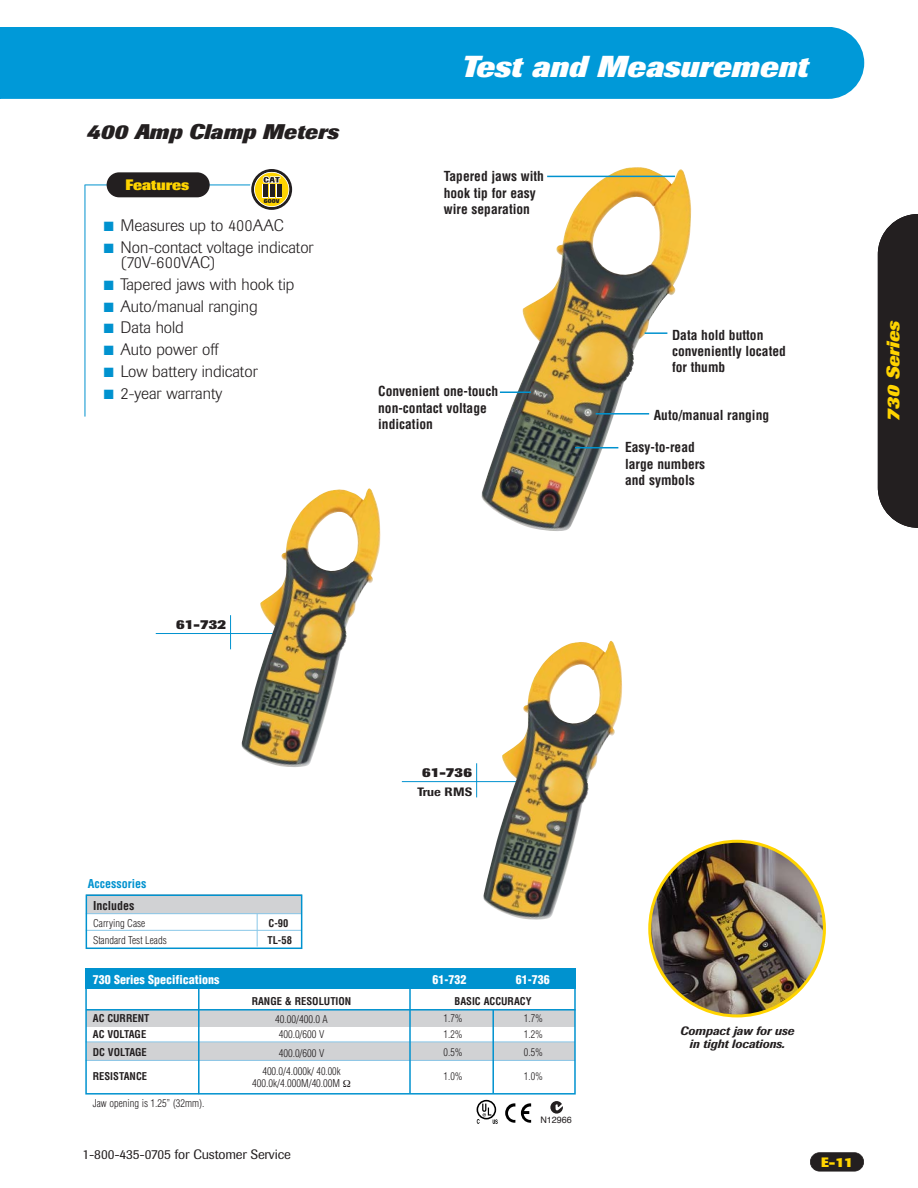
<style>
.page{position:relative;width:918px;height:1188px;background:#fff}
.page>*{position:absolute;margin:0;border:0;box-sizing:border-box;transform-origin:0 0}
.t1{font:italic 800 30px "Imago";color:#fff}
.t2{font:italic 800 21px "Imago";color:#231f20}
.t3{font:italic 800 18px "Imago";color:#ffd400}
.t4{font:300 16.5px/15px "Imago";color:#231f20}
.t5{font:800 15px "Imago";color:#ffd400}
.t6{font:700 condensed 13.5px/16.2px "Helvetica";color:#231f20}
.t7{font:13.5px "Imago";letter-spacing:-.01em;color:#231f20}
.t8{font:800 13.5px "Imago";color:#231f20}
.t9{font:800 13.5px "Imago";color:#ffd400}
.t10{font:900 condensed 12px "Helvetica";color:#fff}
.t11{font:italic 500 12px/12.8px "Imago";color:#231f20;text-align:center}
.t12{font:700 condensed 12px "Helvetica";color:#0092cf}
.t13{font:700 condensed 12px "Helvetica";color:#231f20}
.t14{font:500 12px "Imago";color:#231f20}
.t15{font:300 condensed 10.5px "Helvetica";color:#231f20}
.t16{font:700 condensed 10.5px "Helvetica";color:#231f20}
.t17{font:300 condensed 10.5px "Helvetica";color:#231f20;scale:.96 1}
.t18{font:9px "Helvetica";color:#231f20}
.t19{font:800 6.3px "Imago";color:#231f20}
.s1{color:#0092cf}
.s2{font-size:5.55px}
</style>
<div class="page">
<div style="left:1px;top:27px;width:863px;height:72px;background:#0099d8"></div>
<div style="left:878px;top:214px;width:40px;height:314px;background:#231f20"></div>
<div style="left:810px;top:1153px;width:54px;height:18px;background:#231f20;border-radius:9px"></div>
<div style="left:810px;top:1152px;width:54px;height:20px;border:2px solid #231f20;border-radius:10px"></div>
<svg style="left:0;top:27px;width:1px;height:72px"></svg>
<svg style="left:505px;top:1103px;width:10px;height:20px"></svg>
<svg style="left:521px;top:1103px;width:10px;height:20px"></svg>
<div style="left:477px;top:1100px;width:19px;height:19px;border:2px solid #000;border-radius:50%"></div>
<svg style="left:477px;top:1104px;width:21px;height:20px"></svg>
<svg style="left:550px;top:1101px;width:13px;height:13px"></svg>
<svg style="left:555px;top:1102px;width:8px;height:9px"></svg>
<hr style="left:85px;top:185px;width:1px;height:232px;background:#0092cf">
<hr style="left:85px;top:185px;width:180px;height:1px;background:#0092cf">
<div style="left:107px;top:172px;width:103px;height:25px;background:#231f20;border-radius:12px"></div>
<hr style="left:156px;top:633px;width:130px;height:1px;background:#0092cf">
<hr style="left:230px;top:615px;width:1px;height:34px;background:#0092cf">
<div style="left:86px;top:894px;width:215px;height:20px;background:#d1d2d4"></div>
<hr style="left:86px;top:913px;width:216px;height:1px;background:#8ac7e8">
<hr style="left:86px;top:930px;width:216px;height:1px;background:#8ac7e8">
<hr style="left:257px;top:914px;width:1px;height:33px;background:#8ac7e8">
<div style="left:86px;top:895px;width:216px;height:54px;border:2px solid #0092cf"></div>
<img style="left:241px;top:488px;width:140px;height:279px">
<hr style="left:402px;top:781px;width:131px;height:1px;background:#0092cf">
<hr style="left:476px;top:763px;width:1px;height:34px;background:#0092cf">
<img style="left:483px;top:640px;width:140px;height:280px">
<div style="left:86px;top:1009px;width:489px;height:18px;background:#d1d2d4"></div>
<div style="left:87px;top:1043px;width:488px;height:18px;background:#d1d2d4"></div>
<div style="left:86px;top:968px;width:490px;height:21px;background:#0092cf"></div>
<hr style="left:86px;top:1042px;width:489px;height:1px;background:#8ac7e8">
<hr style="left:86px;top:1060px;width:489px;height:1px;background:#8ac7e8">
<hr style="left:409px;top:985px;width:2px;height:108px;background:#0092cf">
<div style="left:85px;top:968px;width:491px;height:127px;border:2px solid #0092cf"></div>
<hr style="left:198px;top:987px;width:2px;height:107px;background:#0092cf">
<hr style="left:86px;top:1009px;width:490px;height:2px;background:#0092cf">
<hr style="left:492px;top:1010px;width:2px;height:83px;background:#0092cf">
<img style="left:648px;top:840px;width:178px;height:177px">
<img style="left:481px;top:167px;width:211px;height:364px">
<hr style="left:547px;top:176px;width:128px;height:1px;background:#0092cf">
<hr style="left:575px;top:447px;width:43px;height:1px;background:#0092cf">
<hr style="left:645px;top:332px;width:22px;height:2px;background:#0092cf">
<hr style="left:500px;top:391px;width:31px;height:2px;background:#0092cf">
<hr style="left:596px;top:413px;width:53px;height:2px;background:#0092cf">
<svg style="left:250px;top:168px;width:43px;height:43px"></svg>
<svg style="left:251px;top:169px;width:41px;height:41px"></svg>
<svg style="left:254px;top:172px;width:35px;height:35px"></svg>
<div style="left:255px;top:173px;width:33px;height:33px;background:#ffd400;border-radius:50%"></div>
<svg style="left:262px;top:176px;width:20px;height:22px"></svg>
<h2 class="t2" style="left:87px;top:124px;width:254px">400 Amp Clamp Meters</h2>
<p class="t5" style="left:126px;top:179px;width:65px">Features</p>
<p class="t4" style="left:104px;top:220px;width:181px"><span class="s1">■</span> Measures up to 400AAC</p>
<p class="t4" style="left:121px;top:241px;width:195px;text-indent:-17px"><span class="s1">■</span> Non-contact voltage indicator (70V-600VAC)</p>
<p class="t4" style="left:104px;top:278px;width:192px"><span class="s1">■</span> Tapered jaws with hook tip</p>
<p class="t4" style="left:104px;top:300px;width:156px"><span class="s1">■</span> Auto/manual ranging</p>
<p class="t4" style="left:104px;top:322px;width:82px"><span class="s1">■</span> Data hold</p>
<p class="t4" style="left:104px;top:343px;width:116px"><span class="s1">■</span> Auto power off</p>
<p class="t4" style="left:104px;top:365px;width:156px"><span class="s1">■</span> Low battery indicator</p>
<p class="t4" style="left:104px;top:387px;width:120px"><span class="s1">■</span> 2-year warranty</p>
<p class="t19" style="left:264px;top:199px;width:17px">600<span class="s2">V</span></p>
<h1 class="t1" style="left:462px;top:55px;width:348px">Test and Measurement</h1>
<p class="t6" style="left:444px;top:169px;width:102px">Tapered jaws with hook tip for easy wire separation</p>
<p class="t6" style="left:378px;top:384px;width:121px">Convenient one-touch non-contact voltage indication</p>
<p class="t6" style="left:672px;top:328px;width:115px">Data hold button conveniently located for thumb</p>
<p class="t6" style="left:654px;top:408px;width:117px">Auto/manual ranging</p>
<p class="t6" style="left:625px;top:441px;width:82px">Easy-to-read large numbers and symbols</p>
<p class="t8" style="left:176px;top:620px;width:52px">61-732</p>
<h3 class="t3" style="left:887px;top:421px;width:101px;rotate:-90deg">730 Series</h3>
<p class="t12" style="left:88px;top:879px;width:60px">Accessories</p>
<p class="t13" style="left:93px;top:901px;width:43px">Includes</p>
<p class="t15" style="left:93px;top:919px;width:54px">Carrying Case</p>
<p class="t16" style="left:269px;top:919px;width:21px">C-90</p>
<p class="t15" style="left:93px;top:936px;width:75px">Standard Test Leads</p>
<p class="t16" style="left:267px;top:936px;width:26px">TL-58</p>
<p class="t8" style="left:422px;top:768px;width:52px">61-736</p>
<p class="t14" style="left:418px;top:787px;width:56px">True RMS</p>
<p class="t10" style="left:93px;top:975px;width:128px">730 Series Specifications</p>
<p class="t10" style="left:432px;top:975px;width:35px">61-732</p>
<p class="t10" style="left:516px;top:975px;width:35px">61-736</p>
<p class="t16" style="left:252px;top:997px;width:101px">RANGE &amp; RESOLUTION</p>
<p class="t16" style="left:455px;top:997px;width:79px">BASIC ACCURACY</p>
<p class="t16" style="left:93px;top:1015px;width:58px">AC CURRENT</p>
<p class="t15" style="left:275px;top:1015px;width:54px">40.00/400.0 A</p>
<p class="t17" style="left:444px;top:1015px;width:21px">1.7%</p>
<p class="t17" style="left:524px;top:1015px;width:21px">1.7%</p>
<p class="t16" style="left:93px;top:1030px;width:55px">AC VOLTAGE</p>
<p class="t15" style="left:279px;top:1030px;width:47px">400.0/600 V</p>
<p class="t17" style="left:444px;top:1030px;width:21px">1.2%</p>
<p class="t17" style="left:524px;top:1030px;width:21px">1.2%</p>
<p class="t16" style="left:93px;top:1048px;width:56px">DC VOLTAGE</p>
<p class="t15" style="left:279px;top:1049px;width:47px">400.0/600 V</p>
<p class="t17" style="left:444px;top:1048px;width:21px">0.5%</p>
<p class="t17" style="left:524px;top:1048px;width:21px">0.5%</p>
<p class="t16" style="left:93px;top:1072px;width:56px">RESISTANCE</p>
<p class="t15" style="left:262px;top:1067px;width:80px">400.0/4.000k/ 40.00k</p>
<p class="t17" style="left:444px;top:1072px;width:21px">1.0%</p>
<p class="t17" style="left:524px;top:1072px;width:21px">1.0%</p>
<p class="t15" style="left:252px;top:1079px;width:90px">400.0k/4.000M/40.00M</p>
<p class="t15" style="left:93px;top:1099px;width:113px">Jaw opening is 1.25” (32mm).</p>
<p class="t7" style="left:82px;top:1149px;width:210px">1-800-435-0705 for Customer Service</p>
<p class="t18" style="left:540px;top:1116px;width:33px">N12966</p>
<p class="t11" style="left:680px;top:1026px;width:115px">Compact jaw for use in tight locations.</p>
<p class="t9" style="left:821px;top:1157px;width:33px">E-11</p>
</div>
